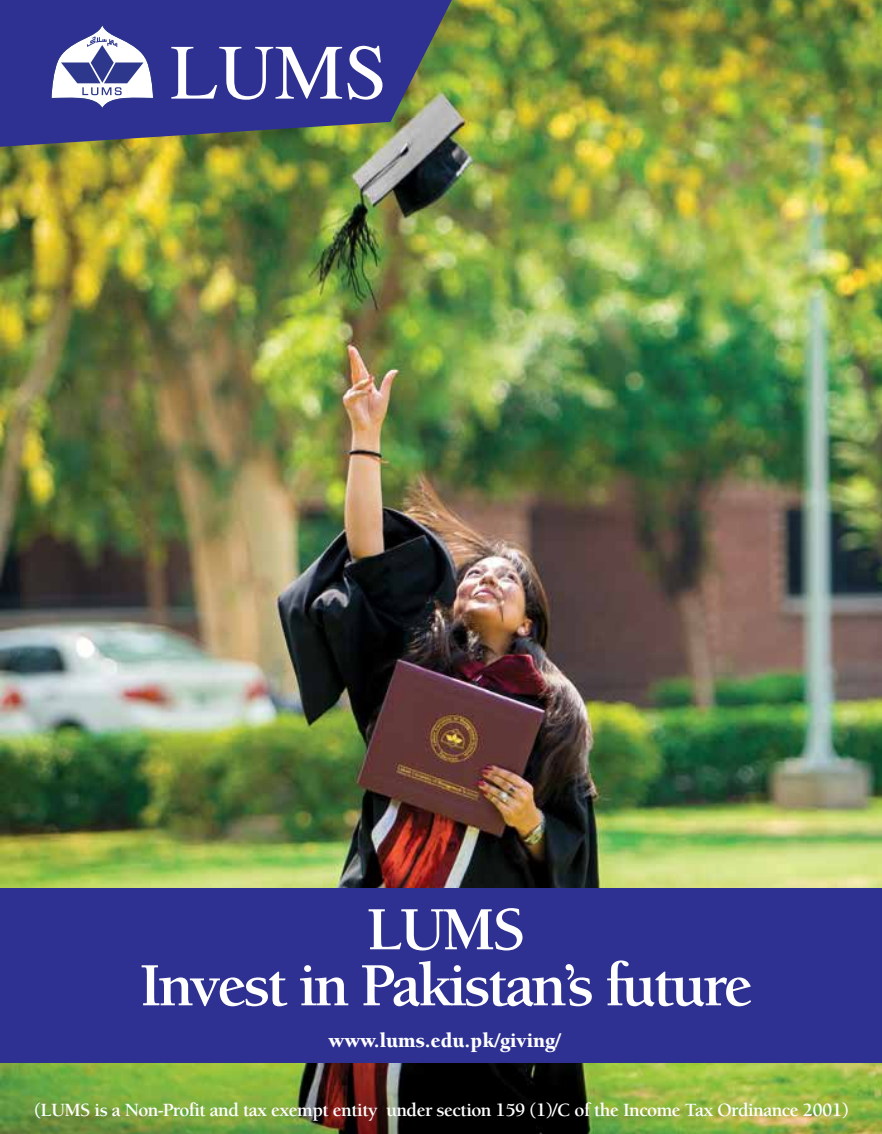
<style>
.page{position:relative;width:882px;height:1134px;background:#fff}
.page>*{position:absolute;margin:0;border:0;box-sizing:border-box;transform-origin:0 0}
.t1{font:700 63px/56px "Berkeley";letter-spacing:-.05em;color:#fff;text-align:center}
.t2{font:900 21px "Berkeley";color:#fff}
.t3{font:700 19.25px "Berkeley";letter-spacing:-.03em;color:#fff}
</style>
<div class="page">
<img style="left:0;top:0;width:882px;height:1134px">
<div style="left:0;top:888px;width:882px;height:174px;background:#2e3092"></div>
<svg style="left:0;top:0;width:452px;height:147px;background:#414782"></svg>
<svg style="left:171px;top:46px;width:212px;height:54px"></svg>
<svg style="left:50px;top:23px;width:104px;height:87px"></svg>
<h1 class="t1" style="left:139px;top:902px;width:615px">LUMS<br>Invest in Pakistan’s future</h1>
<p class="t2" style="left:328px;top:1029px;width:234px">www.lums.edu.pk/giving/</p>
<p class="t3" style="left:34px;top:1099px;width:816px">(LUMS is a Non-Profit and tax exempt entity under section 159 (1)/C of the Income Tax Ordinance 2001)</p>
</div>
